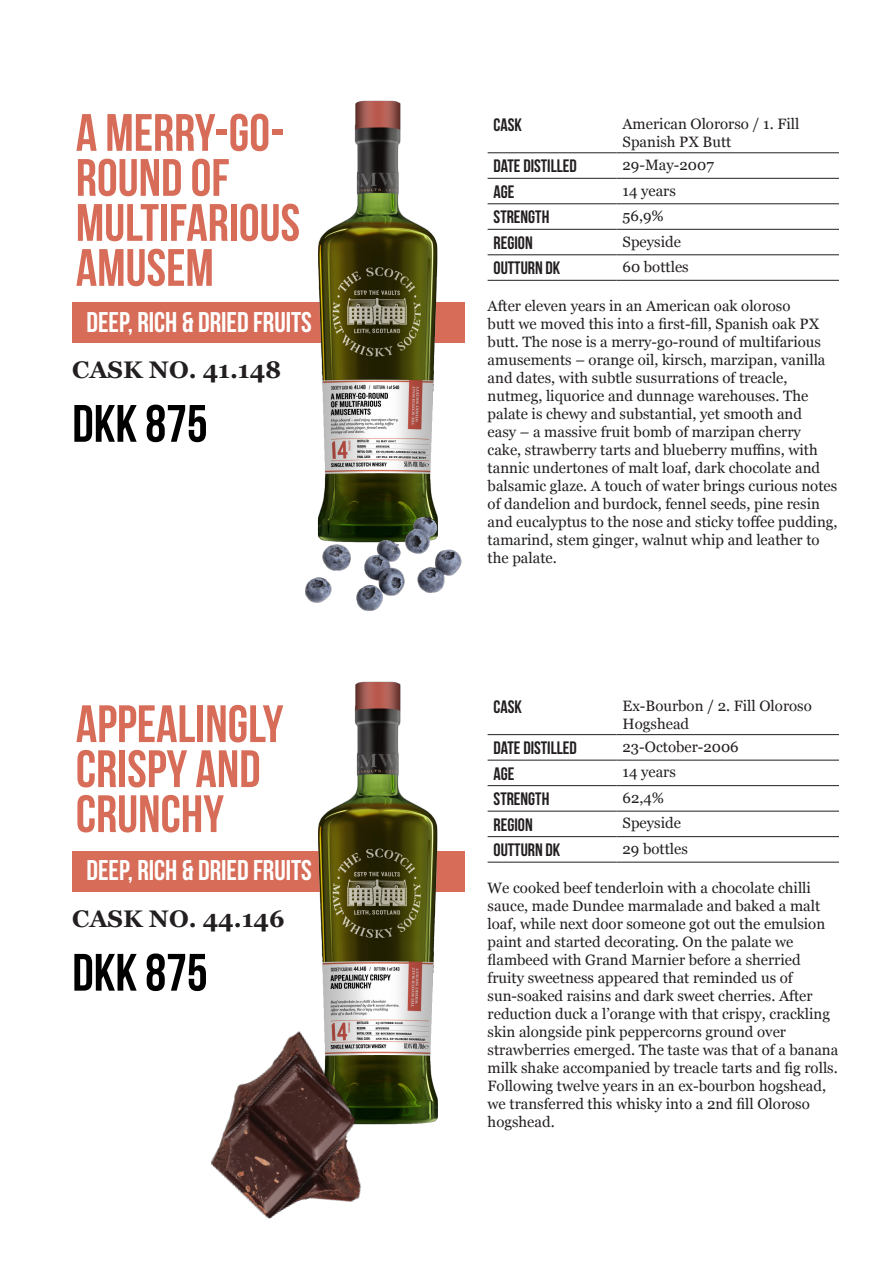
<style>
.page{position:relative;width:893px;height:1263px;background:#fff}
.page>*{position:absolute;margin:0;border:0;box-sizing:border-box;transform-origin:0 0}
.t1{font:700 52.5px/45px "Bebas Neue";color:#d76d59}
.t2{font:700 52.5px "Bebas Neue";color:#000001}
.t3{font:700 28.5px "Bebas Neue";color:#fff}
.t4{font:700 24px "Georgia";color:#231f20}
.t5{font:700 18px "Bebas Neue";color:#231f20}
.t6{font:15px/18px "Georgia";color:#231f20}
</style>
<div class="page">
<div style="left:72px;top:302px;width:393px;height:41px;background:#d76d59"></div>
<img style="left:318px;top:100px;width:120px;height:414px">
<hr style="left:488px;top:152px;width:129px;height:1px;background:#231f20">
<hr style="left:617px;top:152px;width:222px;height:1px;background:#231f20">
<hr style="left:488px;top:178px;width:129px;height:1px;background:#231f20">
<hr style="left:617px;top:178px;width:222px;height:1px;background:#231f20">
<hr style="left:488px;top:203px;width:129px;height:1px;background:#231f20">
<hr style="left:617px;top:203px;width:222px;height:1px;background:#231f20">
<hr style="left:488px;top:229px;width:129px;height:1px;background:#231f20">
<hr style="left:617px;top:229px;width:222px;height:1px;background:#231f20">
<hr style="left:488px;top:254px;width:129px;height:1px;background:#231f20">
<hr style="left:617px;top:254px;width:222px;height:1px;background:#231f20">
<hr style="left:488px;top:280px;width:129px;height:1px;background:#231f20">
<hr style="left:617px;top:280px;width:222px;height:1px;background:#231f20">
<div style="left:72px;top:851px;width:393px;height:40px;background:#d76d59"></div>
<img style="left:313px;top:681px;width:127px;height:444px">
<hr style="left:488px;top:734px;width:129px;height:1px;background:#231f20">
<hr style="left:617px;top:734px;width:222px;height:1px;background:#231f20">
<hr style="left:488px;top:760px;width:129px;height:1px;background:#231f20">
<hr style="left:617px;top:760px;width:222px;height:1px;background:#231f20">
<hr style="left:488px;top:785px;width:129px;height:1px;background:#231f20">
<hr style="left:617px;top:785px;width:222px;height:1px;background:#231f20">
<hr style="left:488px;top:811px;width:129px;height:1px;background:#231f20">
<hr style="left:617px;top:811px;width:222px;height:1px;background:#231f20">
<hr style="left:488px;top:836px;width:129px;height:1px;background:#231f20">
<hr style="left:617px;top:836px;width:222px;height:1px;background:#231f20">
<hr style="left:488px;top:862px;width:129px;height:1px;background:#231f20">
<hr style="left:617px;top:862px;width:222px;height:1px;background:#231f20">
<img style="left:210px;top:1017px;width:176px;height:202px">
<img style="left:305px;top:514px;width:157px;height:97px">
<p class="t1" style="left:76px;top:110px;width:226px">A MERRY-GO-<br>ROUND OF<br>MULTIFARIOUS<br>AMUSEM</p>
<p class="t3" style="left:86px;top:306px;width:227px">DEEP, RICH &amp; DRIED FRUITS</p>
<p class="t4" style="left:72px;top:352px;width:211px">CASK NO. 41.148</p>
<p class="t2" style="left:72px;top:395px;width:137px">DKK 875</p>
<p class="t1" style="left:76px;top:701px;width:209px">APPEALINGLY<br>CRISPY AND<br>CRUNCHY</p>
<p class="t3" style="left:86px;top:855px;width:227px">DEEP, RICH &amp; DRIED FRUITS</p>
<p class="t4" style="left:72px;top:900px;width:214px">CASK NO. 44.146</p>
<p class="t2" style="left:72px;top:944px;width:137px">DKK 875</p>
<p class="t5" style="left:494px;top:115px;width:30px">CASK</p>
<p class="t6" style="left:623px;top:114px;width:178px">American Olororso / 1. Fill<br>Spanish PX Butt</p>
<p class="t5" style="left:494px;top:156px;width:85px">DATE DISTILLED</p>
<p class="t6" style="left:623px;top:155px;width:93px">29-May-2007</p>
<p class="t5" style="left:494px;top:182px;width:22px">AGE</p>
<p class="t6" style="left:623px;top:181px;width:55px">14 years</p>
<p class="t5" style="left:494px;top:207px;width:57px">STRENGTH</p>
<p class="t6" style="left:623px;top:206px;width:43px">56,9%</p>
<p class="t5" style="left:494px;top:233px;width:41px">REGION</p>
<p class="t6" style="left:623px;top:232px;width:60px">Speyside</p>
<p class="t5" style="left:494px;top:258px;width:68px">OUTTURN DK</p>
<p class="t6" style="left:623px;top:257px;width:68px">60 bottles</p>
<p class="t6" style="left:488px;top:296px;width:351px">After eleven years in an American oak oloroso<br>butt we moved this into a first-fill, Spanish oak PX butt. The nose is a merry-go-round of multifarious amusements – orange oil, kirsch, marzipan, vanilla and dates, with subtle susurrations of treacle, nutmeg, liquorice and dunnage warehouses. The palate is chewy and substantial, yet smooth and<br>easy – a massive fruit bomb of marzipan cherry cake, strawberry tarts and blueberry muffins, with tannic undertones of malt loaf, dark chocolate and balsamic glaze. A touch of water brings curious notes of dandelion and burdock, fennel seeds, pine resin and eucalyptus to the nose and sticky toffee pudding, tamarind, stem ginger, walnut whip and leather to the palate.</p>
<p class="t5" style="left:494px;top:697px;width:30px">CASK</p>
<p class="t6" style="left:623px;top:696px;width:191px">Ex-Bourbon / 2. Fill Oloroso<br>Hogshead</p>
<p class="t5" style="left:494px;top:738px;width:85px">DATE DISTILLED</p>
<p class="t6" style="left:623px;top:737px;width:118px">23-October-2006</p>
<p class="t5" style="left:494px;top:763px;width:22px">AGE</p>
<p class="t6" style="left:623px;top:763px;width:55px">14 years</p>
<p class="t5" style="left:494px;top:789px;width:57px">STRENGTH</p>
<p class="t6" style="left:623px;top:788px;width:43px">62,4%</p>
<p class="t5" style="left:494px;top:814px;width:41px">REGION</p>
<p class="t6" style="left:623px;top:814px;width:60px">Speyside</p>
<p class="t5" style="left:494px;top:840px;width:68px">OUTTURN DK</p>
<p class="t6" style="left:623px;top:839px;width:67px">29 bottles</p>
<p class="t6" style="left:488px;top:878px;width:352px">We cooked beef tenderloin with a chocolate chilli sauce, made Dundee marmalade and baked a malt loaf, while next door someone got out the emulsion paint and started decorating. On the palate we flambeed with Grand Marnier before a sherried fruity sweetness appeared that reminded us of sun-soaked raisins and dark sweet cherries. After reduction duck a l’orange with that crispy, crackling skin alongside pink peppercorns ground over strawberries emerged. The taste was that of a banana milk shake accompanied by treacle tarts and fig rolls.<br>Following twelve years in an ex-bourbon hogshead, we transferred this whisky into a 2nd fill Oloroso hogshead.</p>
</div>
